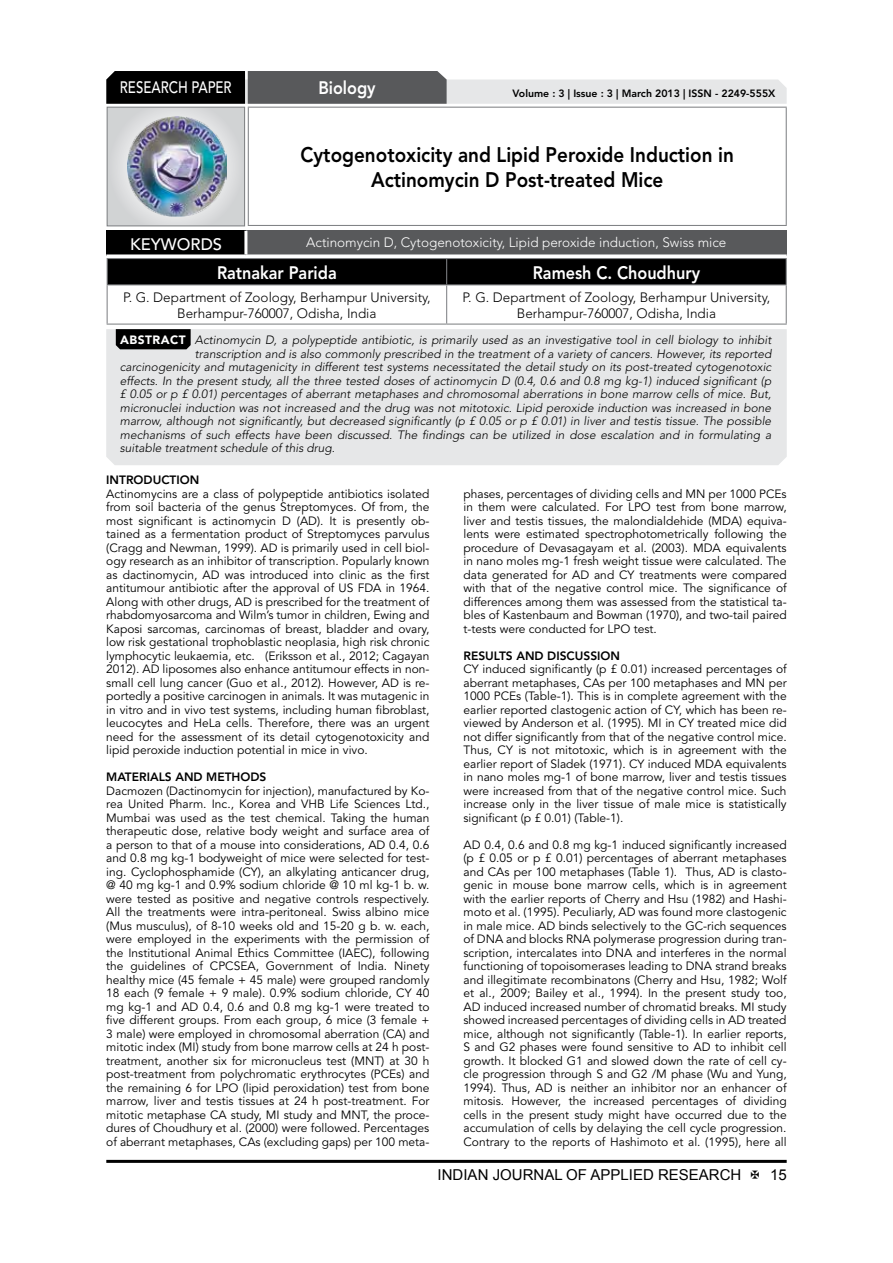
<style>
.page{position:relative;width:893px;height:1263px;background:#fff}
.page>*{position:absolute;margin:0;border:0;box-sizing:border-box;transform-origin:0 0}
.t1{font:800 21px/25.2px "Avenir LT Std";color:#000;text-align:center;scale:.9 1}
.t2{font:800 18px "Avenir LT Std";color:#fff;scale:.9 1}
.t3{font:500 16.5px "Avenir LT Std";color:#fff;scale:.8 1}
.t4{font:500 16.5px "Avenir LT Std";color:#fff}
.t5{font:15px "Arial";color:#000}
.t6{font:300 13.5px/16.2px "Avenir LT Std";color:#000;text-align:center}
.t7{font:300 13.5px "Avenir LT Std";color:#fff}
.t8{font:12px/13.5px "Avenir LT Std";color:#000;text-align:justify}
.t9{font:italic 300 12px "Avenir LT Std";color:#000}
.t10{font:800 12px "Avenir LT Std";color:#000}
.t11{font:800 10.5px "Avenir LT Std";color:#000}
.s1{font-weight:900;font-style:normal;color:#fff}
</style>
<div class="page">
<hr style="left:106px;top:1160px;width:681px;height:3px;background:#000">
<div style="left:107px;top:107px;width:138px;height:119px;background:linear-gradient(to right,#d8dadb,#d9dadb)"></div>
<div style="left:107px;top:107px;width:138px;height:119px;border:1px solid #808285"></div>
<img style="left:127px;top:117px;width:99px;height:99px">
<svg style="left:106px;top:71px;width:681px;height:33px;background:#929394"></svg>
<hr style="left:248px;top:107px;width:539px;height:1px;background:#808285">
<hr style="left:248px;top:108px;width:1px;height:117px;background:#808285">
<hr style="left:786px;top:108px;width:1px;height:117px;background:#808285">
<hr style="left:248px;top:225px;width:539px;height:1px;background:#808285">
<hr style="left:107px;top:258px;width:340px;height:1px;background:#808285">
<hr style="left:447px;top:258px;width:340px;height:1px;background:#808285">
<div style="left:107px;top:259px;width:680px;height:25px;background:#000"></div>
<hr style="left:107px;top:284px;width:340px;height:1px;background:#808285">
<hr style="left:107px;top:285px;width:1px;height:39px;background:#808285">
<hr style="left:447px;top:284px;width:340px;height:1px;background:#808285">
<hr style="left:446px;top:285px;width:1px;height:39px;background:#808285">
<hr style="left:786px;top:285px;width:1px;height:39px;background:#808285">
<hr style="left:107px;top:324px;width:340px;height:1px;background:#808285">
<hr style="left:447px;top:324px;width:340px;height:1px;background:#808285">
<div style="left:106px;top:231px;width:140px;height:25px;background:#000"></div>
<div style="left:246px;top:231px;width:541px;height:25px;background:#58595b"></div>
<hr style="left:244px;top:231px;width:3px;height:23px;background:#fff">
<hr style="left:106px;top:254px;width:140px;height:3px;background:#fff">
<hr style="left:246px;top:254px;width:541px;height:3px;background:#fff">
<div style="left:106px;top:329px;width:681px;height:136px;background:#e6e7e8"></div>
<svg style="left:116px;top:329px;width:75px;height:20px"></svg>
<h3 class="t3" style="left:120px;top:78px;width:139px">RESEARCH PAPER</h3>
<h2 class="t2" style="left:318px;top:77px;width:65px">Biology</h2>
<p class="t11" style="left:512px;top:87px;width:264px">Volume : 3 | Issue : 3 | March 2013 | ISSN - 2249-555X</p>
<h1 class="t1" style="left:301px;top:142px;width:483px">Cytogenotoxicity and Lipid Peroxide Induction in<br>Actinomycin D Post-treated Mice</h1>
<h3 class="t4" style="left:130px;top:234px;width:94px">KEYWORDS</h3>
<p class="t7" style="left:306px;top:235px;width:422px">Actinomycin D, Cytogenotoxicity, Lipid peroxide induction, Swiss mice</p>
<h2 class="t2" style="left:217px;top:262px;width:135px">Ratnakar Parida</h2>
<h2 class="t2" style="left:533px;top:262px;width:187px">Ramesh C. Choudhury</h2>
<p class="t6" style="left:123px;top:289px;width:309px">P. G. Department of Zoology, Berhampur University,<br>Berhampur-760007, Odisha, India</p>
<p class="t6" style="left:463px;top:289px;width:309px">P. G. Department of Zoology, Berhampur University,<br>Berhampur-760007, Odisha, India</p>
<p class="t9" style="left:120px;top:333px;width:653px"><span class="s1">ABSTRACT</span> Actinomycin D, a polypeptide antibiotic, is primarily used as an investigative tool in cell biology to inhibit</p>
<p class="t9" style="left:195px;top:347px;width:578px">transcription and is also commonly prescribed in the treatment of a variety of cancers. However, its reported</p>
<p class="t9" style="left:120px;top:360px;width:653px">carcinogenicity and mutagenicity in different test systems necessitated the detail study on its post-treated cytogenotoxic</p>
<p class="t9" style="left:120px;top:374px;width:653px">effects. In the present study, all the three tested doses of actinomycin D (0.4, 0.6 and 0.8 mg kg-1) induced significant (p</p>
<p class="t9" style="left:120px;top:387px;width:653px">£ 0.05 or p £ 0.01) percentages of aberrant metaphases and chromosomal aberrations in bone marrow cells of mice. But,</p>
<p class="t9" style="left:120px;top:401px;width:653px">micronuclei induction was not increased and the drug was not mitotoxic. Lipid peroxide induction was increased in bone</p>
<p class="t9" style="left:120px;top:414px;width:653px">marrow, although not significantly, but decreased significantly (p £ 0.05 or p £ 0.01) in liver and testis tissue. The possible</p>
<p class="t9" style="left:120px;top:428px;width:653px">mechanisms of such effects have been discussed. The findings can be utilized in dose escalation and in formulating a</p>
<p class="t9" style="left:120px;top:441px;width:217px">suitable treatment schedule of this drug.</p>
<p class="t10" style="left:106px;top:473px;width:95px">INTRODUCTION</p>
<p class="t8" style="left:106px;top:487px;width:325px">Actinomycins are a class of polypeptide antibiotics isolated from soil bacteria of the genus Streptomyces. Of from, the most significant is actinomycin D (AD). It is presently ob&shy;tained as a fermentation product of Streptomyces parvulus (Cragg and Newman, 1999). AD is primarily used in cell biol&shy;ogy research as an inhibitor of transcription. Popularly known as dactinomycin, AD was introduced into clinic as the first antitumour antibiotic after the approval of US FDA in 1964.<br>Along with other drugs, AD is prescribed for the treatment of rhabdomyosarcoma and Wilm’s tumor in children, Ewing and Kaposi sarcomas, carcinomas of breast, bladder and ovary, low risk gestational trophoblastic neoplasia, high risk chronic lymphocytic leukaemia, etc. (Eriksson et al., 2012; Cagayan 2012). AD liposomes also enhance antitumour effects in non&shy;small cell lung cancer (Guo et al., 2012). However, AD is re&shy;portedly a positive carcinogen in animals. It was mutagenic in in vitro and in vivo test systems, including human fibroblast, leucocytes and HeLa cells. Therefore, there was an urgent need for the assessment of its detail cytogenotoxicity and lipid peroxide induction potential in mice in vivo.</p>
<p class="t10" style="left:106px;top:770px;width:162px">MATERIALS AND METHODS</p>
<p class="t8" style="left:106px;top:784px;width:325px">Dacmozen (Dactinomycin for injection), manufactured by Ko&shy;rea United Pharm. Inc., Korea and VHB Life Sciences Ltd., Mumbai was used as the test chemical. Taking the human therapeutic dose, relative body weight and surface area of a person to that of a mouse into considerations, AD 0.4, 0.6 and 0.8 mg kg-1 bodyweight of mice were selected for test&shy;ing. Cyclophosphamide (CY), an alkylating anticancer drug, @ 40 mg kg-1 and 0.9% sodium chloride @ 10 ml kg-1 b. w. were tested as positive and negative controls respectively.<br>All the treatments were intra-peritoneal. Swiss albino mice (Mus musculus), of 8-10 weeks old and 15-20 g b. w. each, were employed in the experiments with the permission of the Institutional Animal Ethics Committee (IAEC), following the guidelines of CPCSEA, Government of India. Ninety healthy mice (45 female + 45 male) were grouped randomly 18 each (9 female + 9 male). 0.9% sodium chloride, CY 40 mg kg-1 and AD 0.4, 0.6 and 0.8 mg kg-1 were treated to five different groups. From each group, 6 mice (3 female + 3 male) were employed in chromosomal aberration (CA) and mitotic index (MI) study from bone marrow cells at 24 h post&shy;treatment, another six for micronucleus test (MNT) at 30 h post-treatment from polychromatic erythrocytes (PCEs) and the remaining 6 for LPO (lipid peroxidation) test from bone marrow, liver and testis tissues at 24 h post-treatment. For mitotic metaphase CA study, MI study and MNT, the proce&shy;dures of Choudhury et al. (2000) were followed. Percentages of aberrant metaphases, CAs (excluding gaps) per 100 meta-</p>
<p class="t8" style="left:463px;top:487px;width:325px">phases, percentages of dividing cells and MN per 1000 PCEs in them were calculated. For LPO test from bone marrow, liver and testis tissues, the malondialdehide (MDA) equiva&shy;lents were estimated spectrophotometrically following the procedure of Devasagayam et al. (2003). MDA equivalents in nano moles mg-1 fresh weight tissue were calculated. The data generated for AD and CY treatments were compared with that of the negative control mice. The significance of differences among them was assessed from the statistical ta&shy;bles of Kastenbaum and Bowman (1970), and two-tail paired t-tests were conducted for LPO test.</p>
<p class="t10" style="left:463px;top:649px;width:158px">RESULTS AND DISCUSSION</p>
<p class="t8" style="left:463px;top:663px;width:325px">CY induced significantly (p £ 0.01) increased percentages of aberrant metaphases, CAs per 100 metaphases and MN per 1000 PCEs (Table-1). This is in complete agreement with the earlier reported clastogenic action of CY, which has been re&shy;viewed by Anderson et al. (1995). MI in CY treated mice did not differ significantly from that of the negative control mice.<br>Thus, CY is not mitotoxic, which is in agreement with the earlier report of Sladek (1971). CY induced MDA equivalents in nano moles mg-1 of bone marrow, liver and testis tissues were increased from that of the negative control mice. Such increase only in the liver tissue of male mice is statistically significant (p £ 0.01) (Table-1).</p>
<p class="t8" style="left:463px;top:838px;width:325px">AD 0.4, 0.6 and 0.8 mg kg-1 induced significantly increased (p £ 0.05 or p £ 0.01) percentages of aberrant metaphases and CAs per 100 metaphases (Table 1). Thus, AD is clasto&shy;genic in mouse bone marrow cells, which is in agreement with the earlier reports of Cherry and Hsu (1982) and Hashi&shy;moto et al. (1995). Peculiarly, AD was found more clastogenic in male mice. AD binds selectively to the GC-rich sequences of DNA and blocks RNA polymerase progression during tran&shy;scription, intercalates into DNA and interferes in the normal functioning of topoisomerases leading to DNA strand breaks and illegitimate recombinatons (Cherry and Hsu, 1982; Wolf et al., 2009; Bailey et al., 1994). In the present study too, AD induced increased number of chromatid breaks. MI study showed increased percentages of dividing cells in AD treated mice, although not significantly (Table-1). In earlier reports, S and G2 phases were found sensitive to AD to inhibit cell growth. It blocked G1 and slowed down the rate of cell cy&shy;cle progression through S and G2 /M phase (Wu and Yung, 1994). Thus, AD is neither an inhibitor nor an enhancer of mitosis. However, the increased percentages of dividing cells in the present study might have occurred due to the accumulation of cells by delaying the cell cycle progression.<br>Contrary to the reports of Hashimoto et al. (1995), here all</p>
<p class="t5" style="left:438px;top:1164px;width:305px">INDIAN JOURNAL OF APPLIED RESEARCH</p>
<p class="t5" style="left:770px;top:1164px;width:18px">15</p>
</div>
